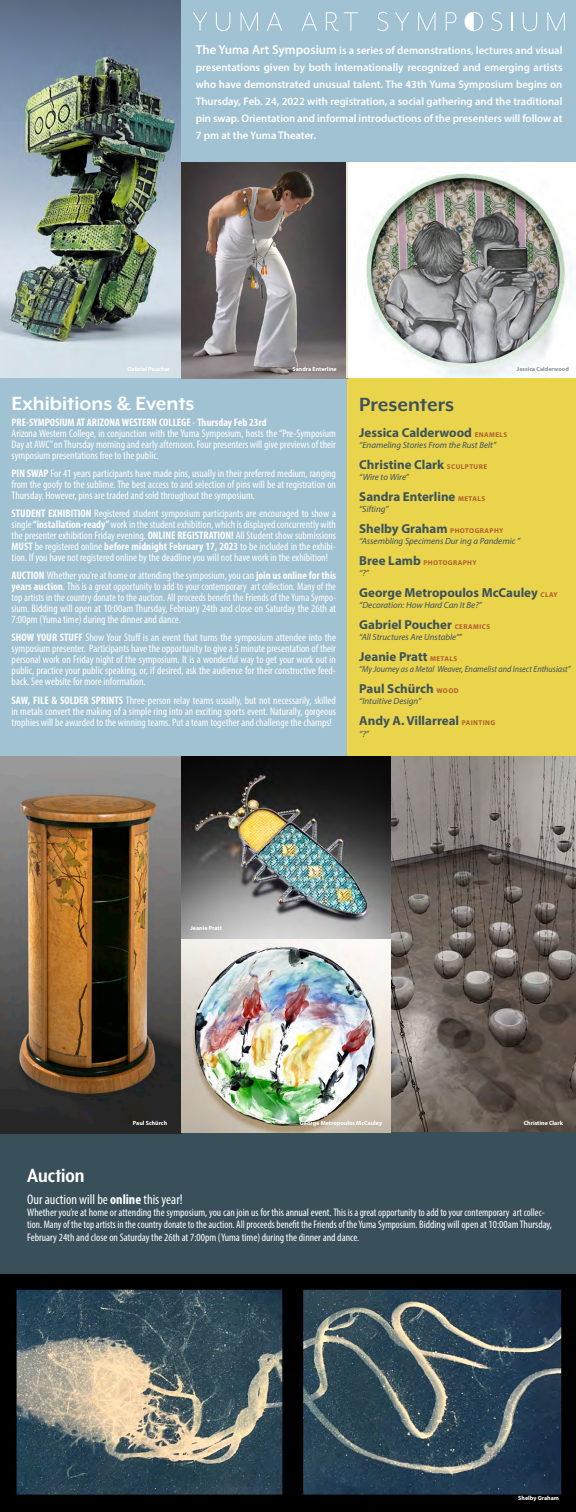
<style>
.page{position:relative;width:576px;height:1512px;background:#fff}
.page>*{position:absolute;margin:0;border:0;box-sizing:border-box;transform-origin:0 0}
.t1{font:700 22px "Mr Eaves XL Mod OT";color:#fff}
.t2{font:700 22px "Mr Eaves XL Mod OT";color:#3d525c}
.t3{font:700 22px "Mr Eaves XL Mod Nar OT";color:#fff}
.t4{font:condensed 14px "Myriad Pro";color:#fff}
.t5{font:700 13px "Myriad Pro";color:#3d525c}
.t6{font:condensed 11px/11px "Myriad Pro";color:#fff;text-align:justify}
.t7{font:600 11px/17px "Myriad Pro";color:#fff;text-align:justify}
.t8{font:700 condensed 11px "Myriad Pro";color:#fff}
.t9{font:italic 9px "Myriad Pro";color:#3d525c}
.t10{font:italic 9px "Myriad Pro";color:#3d525c;scale:.91 1}
.t11{font:700 7px "Myriad Pro";letter-spacing:.06em;color:#b05f2e}
.t12{font:700 6px "Myriad Pro";color:#fff}
.t13{font:700 6px "Myriad Pro";color:#919396}
.s1{font-size:13px}
.s2{font-weight:400}
.s3{font-weight:700}
.s4{font-size:7px;color:#b05f2e}
.s5{font-size:13px;color:#3d525c}
</style>
<div class="page">
<div style="left:0;top:1131px;width:576px;height:168px;background:#394f5a"></div>
<div style="left:0;top:378px;width:348px;height:378px;background:#a1c2d3"></div>
<div style="left:348px;top:378px;width:228px;height:378px;background:#ead44b"></div>
<img style="left:0;top:0;width:181px;height:378px">
<div style="left:181px;top:0;width:395px;height:162px;background:#a1c2d3"></div>
<img style="left:181px;top:162px;width:166px;height:216px">
<img style="left:366px;top:173px;width:205px;height:205px">
<img style="left:0;top:1275px;width:576px;height:237px">
<img style="left:0;top:756px;width:391px;height:378px">
<img style="left:391px;top:756px;width:185px;height:375px">
<hr style="left:347px;top:162px;width:1px;height:216px;background:#caba9c">
<svg style="left:193px;top:12px;width:14px;height:19px"></svg>
<svg style="left:216px;top:12px;width:14px;height:19px"></svg>
<svg style="left:241px;top:12px;width:17px;height:19px"></svg>
<svg style="left:267px;top:12px;width:15px;height:19px"></svg>
<svg style="left:302px;top:12px;width:15px;height:19px"></svg>
<svg style="left:326px;top:12px;width:32px;height:19px"></svg>
<svg style="left:377px;top:12px;width:11px;height:19px"></svg>
<svg style="left:395px;top:12px;width:14px;height:19px"></svg>
<svg style="left:418px;top:12px;width:18px;height:19px"></svg>
<svg style="left:446px;top:12px;width:10px;height:19px"></svg>
<svg style="left:465px;top:12px;width:18px;height:19px"></svg>
<svg style="left:491px;top:12px;width:11px;height:19px"></svg>
<svg style="left:511px;top:12px;width:1px;height:19px"></svg>
<svg style="left:523px;top:12px;width:14px;height:19px"></svg>
<svg style="left:547px;top:12px;width:18px;height:19px"></svg>
<p class="t7" style="left:196px;top:41px;width:368px"><span class="s1">The Yuma Art Symposium</span> is a series of demonstrations, lectures and visual presentations given by both internationally recognized and emerging artists who have demonstrated unusual talent. The 43th Yuma Symposium begins on Thursday, Feb. 24, 2022 with registration, a social gathering and the traditional pin swap. Orientation and informal introductions of the presenters will follow at 7 pm at the Yuma Theater.</p>
<p class="t12" style="left:127px;top:365px;width:44px">Gabriel Poucher</p>
<p class="t12" style="left:292px;top:366px;width:46px">Sandra Enterline</p>
<p class="t13" style="left:517px;top:365px;width:54px">Jessica Calderwood</p>
<p class="t1" style="left:12px;top:391px;width:184px">Exhibitions &amp; Events</p>
<p class="t8" style="left:12px;top:415px;width:257px">PRE-SYMPOSIUM AT ARIZONA WESTERN COLLEGE <span class="s2">-</span> Thursday Feb 23rd</p>
<p class="t6" style="left:12px;top:427px;width:326px">Arizona Western College, in conjunction with the Yuma Symposium, hosts the “Pre-Symposium Day at AWC” on Thursday morning and early afternoon. Four presenters will give previews of their symposium presentations free to the public.</p>
<p class="t6" style="left:12px;top:468px;width:326px"><span class="s3">PIN SWAP</span> For 41 years participants have made pins, usually in their preferred medium, ranging from the goofy to the sublime. The best access to and selection of pins will be at registration on Thursday. However, pins are traded and sold throughout the symposium.</p>
<p class="t6" style="left:12px;top:508px;width:326px"><span class="s3">STUDENT EXHIBITION</span> Registered student symposium participants are encouraged to show a single <span class="s3">“installation-ready”</span> work in the student exhibition, which is displayed concurrently with the presenter exhibition Friday evening. <span class="s3">ONLINE REGISTRATION!</span> All Student show submissions <span class="s3">MUST</span> be registered online <span class="s3">before midnight February 17, 2023</span> to be included in the exhibi&shy;tion. If you have not registered online by the deadline you will not have work in the exhibition!</p>
<p class="t6" style="left:12px;top:570px;width:326px"><span class="s3">AUCTION</span> Whether you’re at home or attending the symposium, you can <span class="s3">join us online for this years auction</span>. This is a great opportunity to add to your contemporary art collection. Many of the top artists in the country donate to the auction. All proceeds benefit the Friends of the Yuma Sympo&shy;sium. Bidding will open at 10:00am Thursday, February 24th and close on Saturday the 26th at 7:00pm (Yuma time) during the dinner and dance.</p>
<p class="t6" style="left:12px;top:632px;width:326px"><span class="s3">SHOW YOUR STUFF</span> Show Your Stuff is an event that turns the symposium attendee into the symposium presenter. Participants have the opportunity to give a 5 minute presentation of their personal work on Friday night of the symposium. It is a wonderful way to get your work out in public, practice your public speaking, or, if desired, ask the audience for their constructive feed&shy;back. See website for more information.</p>
<p class="t6" style="left:12px;top:694px;width:326px"><span class="s3">SAW, FILE &amp; SOLDER SPRINTS</span> Three-person relay teams usually, but not necessarily, skilled in metals convert the making of a simple ring into an exciting sports event. Naturally, gorgeous trophies will be awarded to the winning teams. Put a team together and challenge the champs!</p>
<p class="t2" style="left:359px;top:392px;width:96px">Presenters</p>
<p class="t5" style="left:359px;top:424px;width:150px">Jessica Calderwood <span class="s4">ENAMELS</span></p>
<p class="t9" style="left:359px;top:440px;width:138px">“Enameling Stories From the Rust Belt”</p>
<p class="t5" style="left:359px;top:456px;width:129px">Christine Clark <span class="s4">SCULPTURE</span></p>
<p class="t9" style="left:359px;top:472px;width:51px">“Wire to Wire”</p>
<p class="t5" style="left:359px;top:488px;width:127px">Sandra Enterline <span class="s4">METALS</span></p>
<p class="t9" style="left:359px;top:504px;width:31px">“Sifting”</p>
<p class="t5" style="left:359px;top:520px;width:146px">Shelby Graham <span class="s4">PHOTOGRAPHY</span></p>
<p class="t9" style="left:359px;top:536px;width:162px">“Assembling Specimens Dur ing a Pandemic ”</p>
<p class="t11" style="left:359px;top:558px;width:119px"><span class="s5">Bree Lamb</span> PHOTOGRAPHY</p>
<p class="t9" style="left:359px;top:568px;width:11px">“?”</p>
<p class="t5" style="left:359px;top:584px;width:200px">George Metropoulos McCauley <span class="s4">CLAY</span></p>
<p class="t9" style="left:359px;top:600px;width:124px">“Decoration: How Hard Can It Be?”</p>
<p class="t5" style="left:359px;top:616px;width:132px">Gabriel Poucher <span class="s4">CERAMICS</span></p>
<p class="t9" style="left:359px;top:632px;width:104px">“All Structures Are Unstable””</p>
<p class="t5" style="left:359px;top:648px;width:99px">Jeanie Pratt <span class="s4">METALS</span></p>
<p class="t10" style="left:359px;top:664px;width:234px">“My Journey as a Metal Weaver, Enamelist and Insect Enthusiast”</p>
<p class="t5" style="left:359px;top:680px;width:101px">Paul Schürch <span class="s4">WOOD</span></p>
<p class="t9" style="left:359px;top:696px;width:63px">“Intuitive Design”</p>
<p class="t5" style="left:359px;top:712px;width:137px">Andy A. Villarreal <span class="s4">PAINTING</span></p>
<p class="t9" style="left:359px;top:729px;width:11px">“?”</p>
<p class="t12" style="left:190px;top:924px;width:33px">Jeanie Pratt</p>
<p class="t12" style="left:133px;top:1119px;width:36px">Paul Schürch</p>
<p class="t12" style="left:524px;top:1119px;width:41px">Christine Clark</p>
<p class="t12" style="left:300px;top:1119px;width:84px">George Metropoulos McCauley</p>
<p class="t3" style="left:27px;top:1163px;width:59px">Auction</p>
<p class="t4" style="left:27px;top:1190px;width:157px">Our auction will be <span class="s3">online</span> this year!</p>
<p class="t6" style="left:27px;top:1206px;width:526px;line-height:12px">Whether you’re at home or attending the symposium, you can join us for this annual event. This is a great opportunity to add to your contemporary art collec&shy;tion. Many of the top artists in the country donate to the auction. All proceeds benefit the Friends of the Yuma Symposium. Bidding will open at 10:00am Thursday,</p>
<p class="t6" style="left:27px;top:1231px;width:334px">February 24th and close on Saturday the 26th at 7:00pm (Yuma time) during the dinner and dance.</p>
<p class="t12" style="left:518px;top:1494px;width:42px">Shelby Graham</p>
</div>
